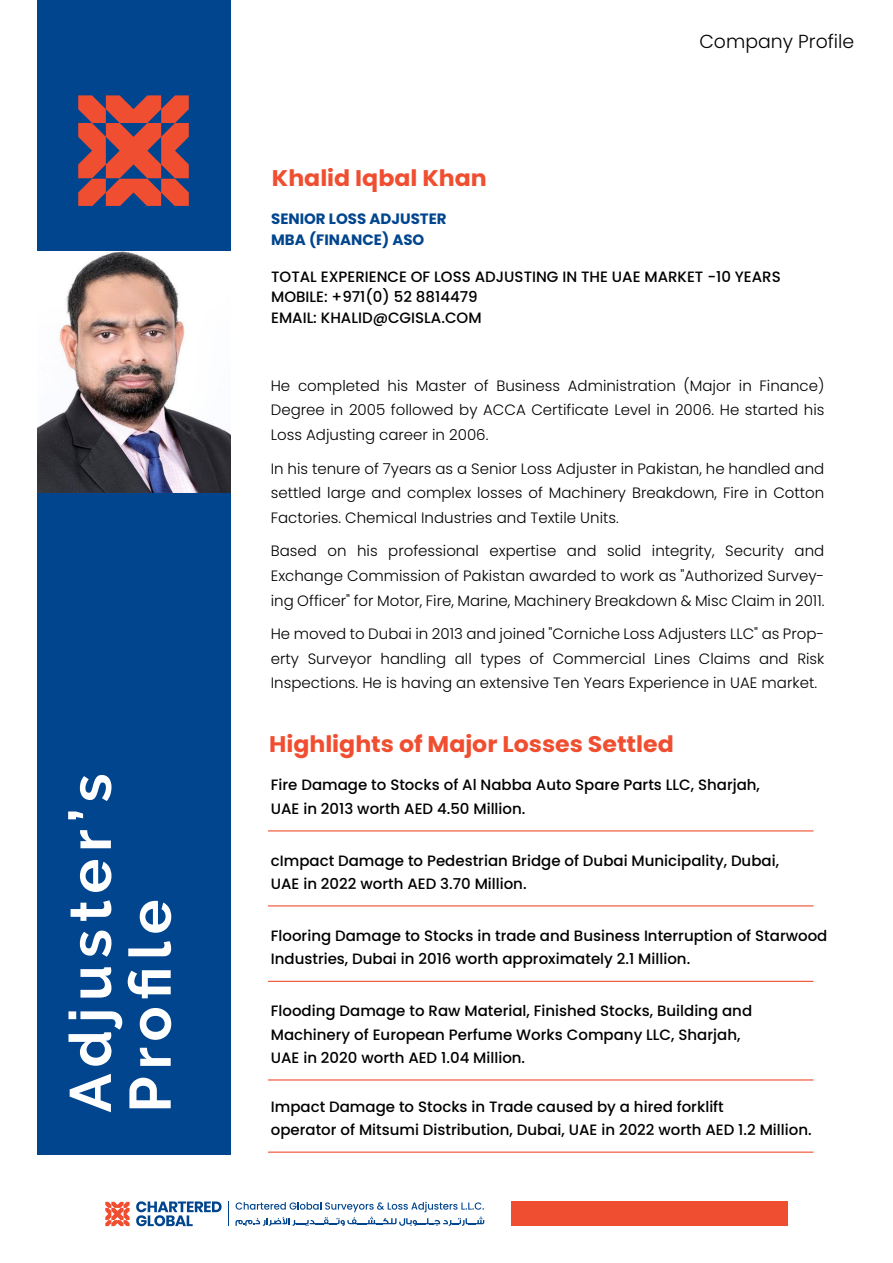
<style>
.page{position:relative;width:893px;height:1263px;background:#fff}
.page>*{position:absolute;margin:0;border:0;box-sizing:border-box;transform-origin:0 0}
.t1{font:700 58.05px/59.8px "Raleway";letter-spacing:.12em;color:#fff}
.t2{font:700 22.65px "Poppins";color:#f04e30;scale:1.05 1}
.t3{font:300 18.9px "Poppins";color:#000}
.t4{font:300 15px/24.6px "Poppins";color:#000;text-align:justify}
.t5{font:500 15px/23.5px "Poppins";color:#000}
.t6{font:700 15px/20.5px "Poppins";color:#00458e}
</style>
<div class="page">
<div style="left:37px;top:0;width:193px;height:1154px;background:#00458e"></div>
<svg style="left:78px;top:95px;width:111px;height:111px"></svg>
<svg style="left:105px;top:1202px;width:25px;height:24px"></svg>
<svg style="left:136px;top:1201px;width:86px;height:25px"></svg>
<svg style="left:228px;top:1201px;width:1px;height:25px"></svg>
<svg style="left:235px;top:1202px;width:249px;height:24px"></svg>
<div style="left:511px;top:1202px;width:277px;height:24px;background:#f04e30"></div>
<img style="left:37px;top:252px;width:193px;height:241px">
<hr style="left:268px;top:830px;width:545px;height:1px;background:#f04e30">
<hr style="left:268px;top:1151px;width:545px;height:2px;background:#f04e30">
<hr style="left:268px;top:905px;width:545px;height:1px;background:#f04e30">
<hr style="left:268px;top:981px;width:545px;height:1px;background:#f04e30">
<hr style="left:268px;top:1079px;width:545px;height:1px;background:#f04e30">
<h1 class="t1" style="left:61px;top:1112px;width:341px;rotate:-90deg">Adjuster’s<br>Profile</h1>
<h2 class="t2" style="left:272px;top:165px;width:206px">Khalid Iqbal Khan</h2>
<p class="t3" style="left:699px;top:31px;width:156px">Company Profile</p>
<p class="t6" style="left:271px;top:209px;width:177px">SENIOR LOSS ADJUSTER<br>MBA (FINANCE) ASO</p>
<p class="t5" style="left:271px;top:266px;width:511px;line-height:20.5px">TOTAL EXPERIENCE OF LOSS ADJUSTING IN THE UAE MARKET -10 YEARS<br>MOBILE: +971(0) 52 8814479<br>EMAIL: KHALID@CGISLA.COM</p>
<p class="t4" style="left:271px;top:373px;width:555px">He completed his Master of Business Administration (Major in Finance)<br>Degree in 2005 followed by ACCA Certificate Level in 2006. He started his Loss Adjusting career in 2006.</p>
<p class="t4" style="left:271px;top:456px;width:555px">In his tenure of 7years as a Senior Loss Adjuster in Pakistan, he handled and settled large and complex losses of Machinery Breakdown, Fire in Cotton Factories. Chemical Industries and Textile Units.</p>
<p class="t4" style="left:271px;top:539px;width:555px">Based on his professional expertise and solid integrity, Security and Exchange Commission of Pakistan awarded to work as "Authorized Survey&shy;ing Officer" for Motor, Fire, Marine, Machinery Breakdown &amp; Misc Claim in 2011.</p>
<p class="t4" style="left:271px;top:622px;width:555px">He moved to Dubai in 2013 and joined "Corniche Loss Adjusters LLC" as Prop&shy;erty Surveyor handling all types of Commercial Lines Claims and Risk Inspections. He is having an extensive Ten Years Experience in UAE market.</p>
<h2 class="t2" style="left:269px;top:731px;width:387px">Highlights of Major Losses Settled</h2>
<p class="t5" style="left:271px;top:773px;width:491px">Fire Damage to Stocks of Al Nabba Auto Spare Parts LLC, Sharjah,<br>UAE in 2013 worth AED 4.50 Million.</p>
<p class="t5" style="left:271px;top:849px;width:510px">cImpact Damage to Pedestrian Bridge of Dubai Municipality, Dubai,<br>UAE in 2022 worth AED 3.70 Million.</p>
<p class="t5" style="left:271px;top:924px;width:558px">Flooring Damage to Stocks in trade and Business Interruption of Starwood<br>Industries, Dubai in 2016 worth approximately 2.1 Million.</p>
<p class="t5" style="left:271px;top:999px;width:483px">Flooding Damage to Raw Material, Finished Stocks, Building and<br>Machinery of European Perfume Works Company LLC, Sharjah,<br>UAE in 2020 worth AED 1.04 Million.</p>
<p class="t5" style="left:271px;top:1094px;width:542px">Impact Damage to Stocks in Trade caused by a hired forklift<br>operator of Mitsumi Distribution, Dubai, UAE in 2022 worth AED 1.2 Million.</p>
</div>
